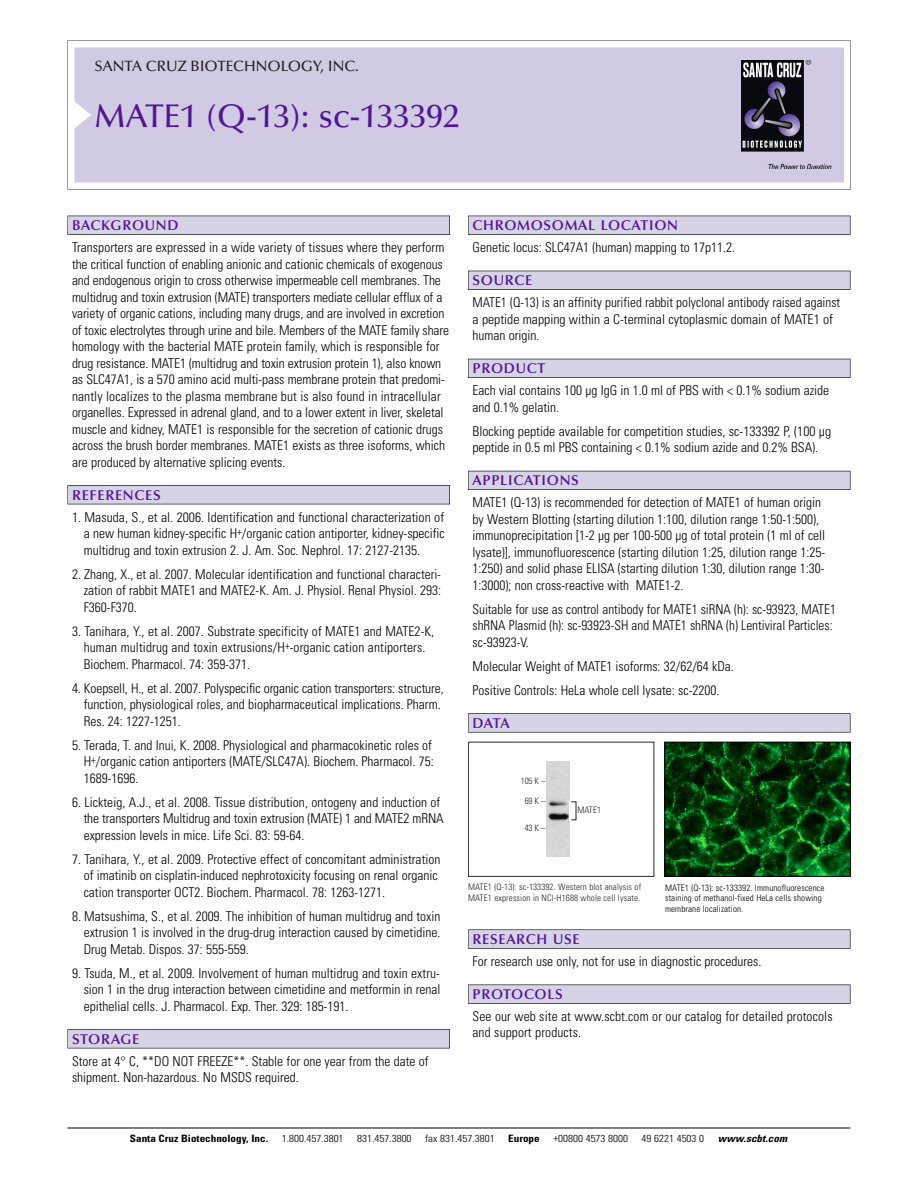
<style>
.page{position:relative;width:918px;height:1188px;background:#fff}
.page>*{position:absolute;margin:0;border:0;box-sizing:border-box;transform-origin:0 0}
.t1{font:500 33px "Optima";color:#511695}
.t2{font:500 15px "Optima";color:#231f20}
.t3{font:600 14.25px "Optima";letter-spacing:.05em;color:#511695}
.t4{font:300 condensed 13.5px/16.5px "Univers";color:#000}
.t5{font:300 condensed 10.2px "Univers";color:#000;scale:1.1 1}
.t6{font:700 condensed 10.2px "Univers";color:#000;scale:1.1 1}
.t7{font:italic 700 condensed 10.2px "Univers";letter-spacing:.005em;color:#000;scale:1.1 1}
.t8{font:9px/10.5px "Univers Condensed Light+SIPTQV";letter-spacing:.015em;color:#272627}
.t9{font:300 condensed 9px/10.5px "Univers";letter-spacing:.015em;color:#000}
</style>
<div class="page">
<div style="left:468px;top:216px;width:382px;height:19px;background:#525155"></div>
<div style="left:468px;top:216px;width:382px;height:18px;background:#d7d3e7"></div>
<div style="left:468px;top:271px;width:382px;height:19px;background:#515055"></div>
<div style="left:468px;top:271px;width:382px;height:18px;background:#d7d3e7"></div>
<div style="left:468px;top:359px;width:382px;height:19px;background:#525158"></div>
<div style="left:468px;top:359px;width:382px;height:18px;background:#d7d3e7"></div>
<div style="left:468px;top:471px;width:382px;height:19px;background:#54535a"></div>
<div style="left:468px;top:471px;width:382px;height:18px;background:#d7d3e7"></div>
<svg style="left:468px;top:713px;width:382px;height:20px"></svg>
<div style="left:468px;top:714px;width:382px;height:18px;background:#d7d3e7"></div>
<svg style="left:468px;top:929px;width:382px;height:20px"></svg>
<div style="left:468px;top:930px;width:382px;height:18px;background:#d7d3e7"></div>
<div style="left:468px;top:985px;width:382px;height:19px;background:#575759"></div>
<div style="left:468px;top:985px;width:382px;height:18px;background:#d7d3e7"></div>
<svg style="left:68px;top:40px;width:783px;height:149px"></svg>
<div style="left:74px;top:47px;width:770px;height:135px;background:#d1cae3"></div>
<img style="left:741px;top:60px;width:90px;height:108px">
<div style="left:68px;top:216px;width:382px;height:19px;background:#525155"></div>
<div style="left:68px;top:216px;width:381px;height:18px;background:#d7d3e7"></div>
<div style="left:68px;top:485px;width:382px;height:19px;background:#525155"></div>
<div style="left:68px;top:486px;width:381px;height:18px;background:#d7d3e7"></div>
<div style="left:68px;top:1029px;width:382px;height:19px;background:#545357"></div>
<div style="left:68px;top:1030px;width:381px;height:18px;background:#d7d3e7"></div>
<hr style="left:68px;top:1128px;width:782px;height:1px;background:#000">
<img style="left:666px;top:744px;width:183px;height:131px">
<div style="left:664px;top:742px;width:187px;height:135px;border:1px solid #000"></div>
<div style="left:468px;top:742px;width:186px;height:135px;border:1px solid #272627"></div>
<img style="left:547px;top:761px;width:23px;height:96px">
<p class="t2" style="left:94px;top:61px;width:266px">SANTA CRUZ BIOTECHNOLOGY, INC.</p>
<h1 class="t1" style="left:94px;top:103px;width:367px">MATE1 (Q-13): sc-133392</h1>
<p class="t3" style="left:72px;top:219px;width:108px">BACKGROUND</p>
<p class="t4" style="left:72px;top:240px;width:378px">Transporters are expressed in a wide variety of tissues where they perform the critical function of enabling anionic and cationic chemicals of exogenous and endogenous origin to cross otherwise impermeable cell membranes. The multidrug and toxin extrusion (MATE) transporters mediate cellular efflux of a variety of organic cations, including many drugs, and are involved in excretion of toxic electrolytes through urine and bile. Members of the MATE family share homology with the bacterial MATE protein family, which is responsible for drug resistance. MATE1 (multidrug and toxin extrusion protein 1), also known as SLC47A1, is a 570 amino acid multi-pass membrane protein that predomi&shy;nantly localizes to the plasma membrane but is also found in intracellular organelles. Expressed in adrenal gland, and to a lower extent in liver, skeletal muscle and kidney, MATE1 is responsible for the secretion of cationic drugs across the brush border membranes. MATE1 exists as three isoforms, which are produced by alternative splicing events.</p>
<p class="t3" style="left:72px;top:489px;width:90px">REFERENCES</p>
<p class="t4" style="left:84px;top:510px;width:363px;text-align:justify;text-indent:-12px">1. Masuda, S., et al. 2006. Identification and functional characterization of a new human kidney-specific H<sup>+</sup>/organic cation antiporter, kidney-specific multidrug and toxin extrusion 2. J. Am. Soc. Nephrol. 17: 2127-2135.</p>
<p class="t4" style="left:84px;top:567px;width:359px;text-align:justify;text-indent:-12px">2. Zhang, X., et al. 2007. Molecular identification and functional characteri&shy;zation of rabbit MATE1 and MATE2-K. Am. J. Physiol. Renal Physiol. 293:<br>F360-F370.</p>
<p class="t4" style="left:84px;top:624px;width:352px;text-indent:-12px">3. Tanihara, Y., et al. 2007. Substrate specificity of MATE1 and MATE2-K, human multidrug and toxin extrusions/H<sup>+</sup>-organic cation antiporters.<br>Biochem. Pharmacol. 74: 359-371.</p>
<p class="t4" style="left:84px;top:681px;width:361px;text-indent:-12px">4. Koepsell, H., et al. 2007. Polyspecific organic cation transporters: structure, function, physiological roles, and biopharmaceutical implications. Pharm.<br>Res. 24: 1227-1251.</p>
<p class="t4" style="left:84px;top:738px;width:352px;text-indent:-12px">5. Terada, T. and Inui, K. 2008. Physiological and pharmacokinetic roles of<br>H<sup>+</sup>/organic cation antiporters (MATE/SLC47A). Biochem. Pharmacol. 75:<br>1689-1696.</p>
<p class="t4" style="left:84px;top:795px;width:361px;text-indent:-12px">6. Lickteig, A.J., et al. 2008. Tissue distribution, ontogeny and induction of the transporters Multidrug and toxin extrusion (MATE) 1 and MATE2 mRNA expression levels in mice. Life Sci. 83: 59-64.</p>
<p class="t4" style="left:84px;top:852px;width:358px;text-indent:-12px">7. Tanihara, Y., et al. 2009. Protective effect of concomitant administration of imatinib on cisplatin-induced nephrotoxicity focusing on renal organic cation transporter OCT2. Biochem. Pharmacol. 78: 1263-1271.</p>
<p class="t4" style="left:84px;top:909px;width:358px;text-align:justify;text-indent:-12px">8. Matsushima, S., et al. 2009. The inhibition of human multidrug and toxin extrusion 1 is involved in the drug-drug interaction caused by cimetidine.<br>Drug Metab. Dispos. 37: 555-559.</p>
<p class="t4" style="left:84px;top:966px;width:358px;text-align:justify;text-indent:-12px">9. Tsuda, M., et al. 2009. Involvement of human multidrug and toxin extru&shy;sion 1 in the drug interaction between cimetidine and metformin in renal epithelial cells. J. Pharmacol. Exp. Ther. 329: 185-191.</p>
<p class="t3" style="left:72px;top:1033px;width:69px">STORAGE</p>
<p class="t4" style="left:72px;top:1054px;width:358px">Store at 4° C, **DO NOT FREEZE**. Stable for one year from the date of shipment. Non-hazardous. No MSDS required.</p>
<p class="t3" style="left:473px;top:219px;width:207px">CHROMOSOMAL LOCATION</p>
<p class="t4" style="left:473px;top:240px;width:264px">Genetic locus: SLC47A1 (human) mapping to 17p11.2.</p>
<p class="t3" style="left:473px;top:275px;width:61px">SOURCE</p>
<p class="t4" style="left:473px;top:295px;width:369px">MATE1 (Q-13) is an affinity purified rabbit polyclonal antibody raised against a peptide mapping within a C-terminal cytoplasmic domain of MATE1 of human origin.</p>
<p class="t3" style="left:473px;top:363px;width:74px">PRODUCT</p>
<p class="t4" style="left:473px;top:383px;width:358px">Each vial contains 100 µg IgG in 1.0 ml of PBS with &lt; 0.1% sodium azide and 0.1% gelatin.</p>
<p class="t4" style="left:473px;top:424px;width:360px">Blocking peptide available for competition studies, sc-133392 P, (100 µg peptide in 0.5 ml PBS containing &lt; 0.1% sodium azide and 0.2% BSA).</p>
<p class="t3" style="left:473px;top:475px;width:108px">APPLICATIONS</p>
<p class="t4" style="left:473px;top:495px;width:354px">MATE1 (Q-13) is recommended for detection of MATE1 of human origin by Western Blotting (starting dilution 1:100, dilution range 1:50-1:500), immunoprecipitation [1-2 µg per 100-500 µg of total protein (1 ml of cell lysate)], immunofluorescence (starting dilution 1:25, dilution range 1:25- 1:250) and solid phase ELISA (starting dilution 1:30, dilution range 1:30- 1:3000); non cross-reactive with MATE1-2.</p>
<p class="t4" style="left:473px;top:602px;width:365px">Suitable for use as control antibody for MATE1 siRNA (h): sc-93923, MATE1 shRNA Plasmid (h): sc-93923-SH and MATE1 shRNA (h) Lentiviral Particles: sc-93923-V.</p>
<p class="t4" style="left:473px;top:655px;width:263px;line-height:24px">Molecular Weight of MATE1 isoforms: 32/62/64 kDa.<br>Positive Controls: HeLa whole cell lysate: sc-2200.</p>
<p class="t3" style="left:473px;top:717px;width:39px">DATA</p>
<p class="t8" style="left:521px;top:776px;width:26px">105 K –</p>
<p class="t8" style="left:525px;top:797px;width:22px">69K–</p>
<p class="t8" style="left:525px;top:824px;width:22px">43K–</p>
<p class="t8" style="left:577px;top:805px;width:25px">MATE1</p>
<p class="t8" style="left:468px;top:883px;width:175px">MATE1 (Q-13): sc-133392. Western blot analysis of<br>MATE1 expression in NCI-H1688 whole cell lysate.</p>
<p class="t9" style="left:665px;top:883px;width:161px">MATE1 (Q-13): sc-133392. Immunofluorescence staining of methanol-fixed HeLa cells showing membrane localization.</p>
<p class="t3" style="left:473px;top:933px;width:109px">RESEARCH USE</p>
<p class="t4" style="left:473px;top:954px;width:290px">For research use only, not for use in diagnostic procedures.</p>
<p class="t3" style="left:473px;top:988px;width:92px">PROTOCOLS</p>
<p class="t4" style="left:473px;top:1009px;width:362px">See our web site at www.scbt.com or our catalog for detailed protocols and support products.</p>
<p class="t6" style="left:130px;top:1135px;width:127px">Santa Cruz Biotechnology, Inc.</p>
<p class="t5" style="left:282px;top:1135px;width:58px">1.800.457.3801</p>
<p class="t5" style="left:357px;top:1135px;width:51px">831.457.3800</p>
<p class="t5" style="left:425px;top:1135px;width:65px">fax 831.457.3801</p>
<p class="t6" style="left:508px;top:1135px;width:30px">Europe</p>
<p class="t5" style="left:553px;top:1135px;width:69px">+00800 4573 8000</p>
<p class="t5" style="left:642px;top:1135px;width:58px">49 6221 4503 0</p>
<p class="t7" style="left:718px;top:1135px;width:64px">www.scbt.com</p>
</div>
